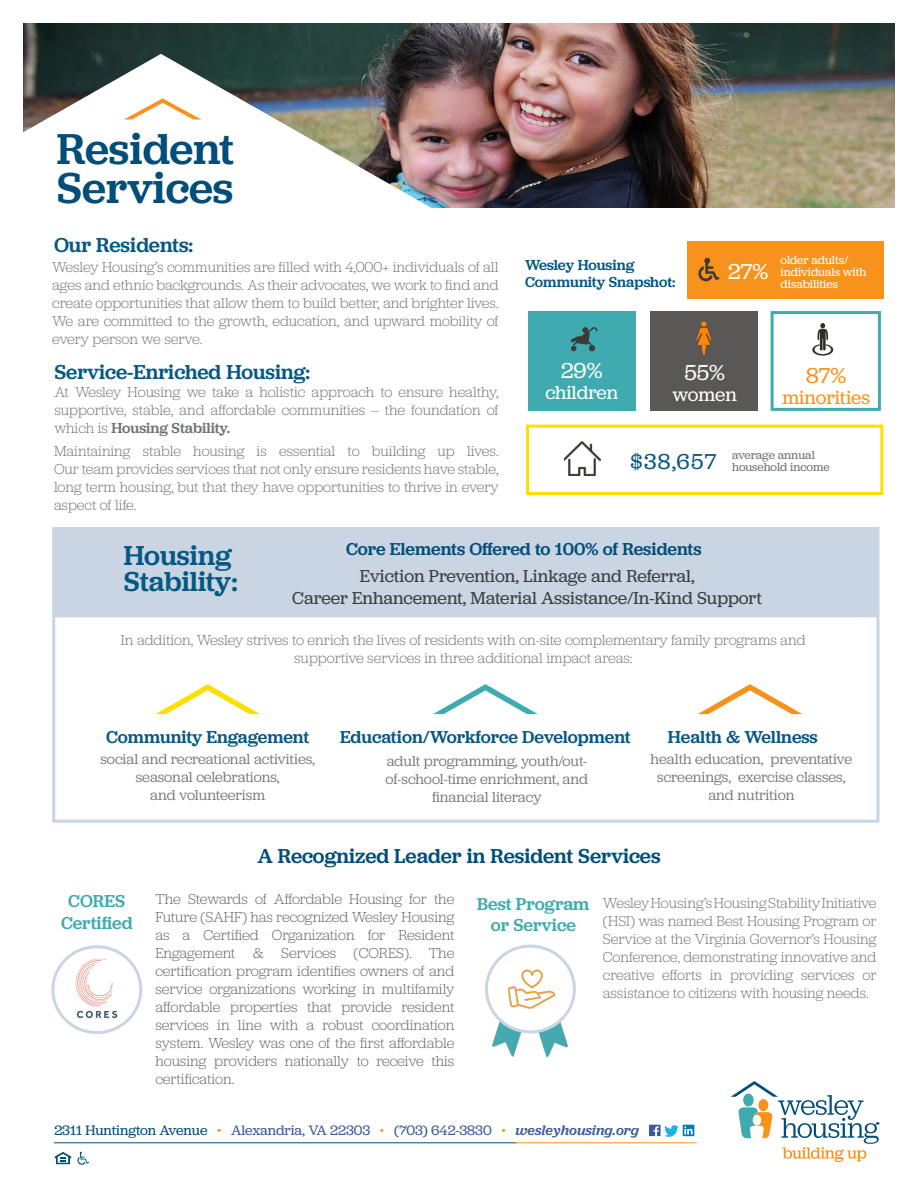
<style>
.page{position:relative;width:918px;height:1188px;background:#fff}
.page>*{position:absolute;margin:0;border:0;box-sizing:border-box;transform-origin:0 0}
.t1{font:500 45px/39px "Jubilat";color:#024e79}
.t2{font:500 28.5px/25.5px "Jubilat";letter-spacing:-.005em;color:#055883}
.t3{font:22.5px "Jubilat";color:#fff}
.t4{font:22.5px "Jubilat";color:#055883}
.t5{font:22.5px "Jubilat";color:#f7931d}
.t6{font:500 21px "Jubilat";color:#055883}
.t7{font:500 21px "Jubilat";color:#024e79}
.t8{font:19.5px "Jubilat";letter-spacing:-.005em;color:#fff}
.t9{font:19.5px "Jubilat";color:#f7931d}
.t10{font:18px/21.6px "Jubilat";color:#3e3e3f;text-align:center}
.t11{font:500 18px "Jubilat";letter-spacing:-.005em;color:#055883}
.t12{font:500 18px "Jubilat";color:#024e79}
.t13{font:500 18px/22.5px "Jubilat";color:#3fabb0;text-align:center}
.t14{font:300 15px/18px "Jubilat";letter-spacing:-.005em;color:#727376;text-align:justify}
.t15{font:300 15px/18px "Jubilat";color:#636366;text-align:justify}
.t16{font:15px/18px "Jubilat";color:#727376;text-align:center}
.t17{font:500 15px/16.5px "Jubilat";letter-spacing:-.005em;color:#055883}
.t18{font:14.25px "Jubilat";color:#3c5a99}
.t19{font:12px/12px "Jubilat";color:#fff}
.t20{font:12px/12px "Jubilat";letter-spacing:-.005em;color:#727376}
.s1{font-weight:500}
.s2{color:#024e79}
.s3{font-weight:700;color:#f7931d}
.s4{font-weight:500;font-style:italic}
</style>
<div class="page">
<div style="left:52px;top:614px;width:827px;height:209px;background:#fff;border:3px solid #c9d5e2"></div>
<div style="left:52px;top:527px;width:827px;height:89px;background:#c9d5e2"></div>
<img style="left:24px;top:24px;width:870px;height:184px">
<svg style="left:155px;top:684px;width:105px;height:30px"></svg>
<svg style="left:433px;top:684px;width:105px;height:30px"></svg>
<svg style="left:698px;top:684px;width:104px;height:30px"></svg>
<svg style="left:731px;top:1081px;width:148px;height:81px"></svg>
<img style="left:23px;top:54px;width:422px;height:154px">
<svg style="left:124px;top:98px;width:77px;height:22px"></svg>
<div style="left:687px;top:242px;width:196px;height:57px;background:#f7931d"></div>
<div style="left:528px;top:311px;width:108px;height:100px;background:#3fabb0"></div>
<div style="left:650px;top:311px;width:108px;height:100px;background:#5a5757"></div>
<div style="left:771px;top:311px;width:110px;height:100px;background:#fff;border:3px solid #3fabb0"></div>
<div style="left:526px;top:425px;width:357px;height:70px;background:#fff;border:3px solid #ffdf01"></div>
<img style="left:570px;top:327px;width:28px;height:25px">
<img style="left:696px;top:321px;width:16px;height:35px">
<img style="left:698px;top:257px;width:22px;height:25px">
<img style="left:812px;top:323px;width:22px;height:33px">
<img style="left:565px;top:441px;width:36px;height:35px">
<hr style="left:54px;top:1142px;width:463px;height:1px;background:#024e79">
<hr style="left:515px;top:1142px;width:182px;height:1px;background:#f7931d">
<div style="left:51px;top:945px;width:91px;height:89px;border:3px solid #c9d5e2;border-radius:50%"></div>
<img style="left:70px;top:954px;width:54px;height:69px">
<img style="left:487px;top:1003px;width:87px;height:55px">
<div style="left:486px;top:946px;width:88px;height:86px;background:#fff;border-radius:50%"></div>
<div style="left:485px;top:945px;width:91px;height:88px;border:3px solid #c9d5e2;border-radius:50%"></div>
<img style="left:507px;top:969px;width:49px;height:40px">
<div style="left:649px;top:1125px;width:12px;height:11px;background:#3c5a99"></div>
<div style="left:683px;top:1125px;width:11px;height:11px;background:#007bb6"></div>
<svg style="left:654px;top:1125px;width:39px;height:12px"></svg>
<svg style="left:77px;top:1152px;width:12px;height:13px"></svg>
<svg style="left:55px;top:1152px;width:16px;height:12px"></svg>
<p class="t1" style="left:57px;top:128px;width:179px">Resident<br>Services</p>
<p class="t6" style="left:54px;top:231px;width:141px">Our Residents:</p>
<p class="t14" style="left:52px;top:258px;width:448px">Wesley Housing’s communities are filled with 4,000+ individuals of all ages and ethnic backgrounds. As their advocates, we work to find and create opportunities that allow them to build better, and brighter lives.<br>We are committed to the growth, education, and upward mobility of every person we serve.</p>
<p class="t6" style="left:54px;top:358px;width:257px">Service-Enriched Housing:</p>
<p class="t14" style="left:54px;top:382px;width:446px">At Wesley Housing we take a holistic approach to ensure healthy, supportive, stable, and affordable communities -- the foundation of which is <span class="s1">Housing Stability.</span></p>
<p class="t14" style="left:54px;top:441px;width:446px">Maintaining stable housing is essential to building up lives.<br>Our team provides services that not only ensure residents have stable, long term housing, but that they have opportunities to thrive in every aspect of life.</p>
<p class="t17" style="left:525px;top:257px;width:152px">Wesley Housing<br>Community Snapshot:</p>
<p class="t3" style="left:728px;top:258px;width:42px">27%</p>
<p class="t19" style="left:781px;top:254px;width:69px">older adults/</p>
<p class="t19" style="left:781px;top:266px;width:87px">individuals with disabilities</p>
<p class="t3" style="left:561px;top:356px;width:43px">29%</p>
<p class="t8" style="left:545px;top:380px;width:74px">children</p>
<p class="t3" style="left:685px;top:358px;width:42px">55%</p>
<p class="t8" style="left:672px;top:382px;width:66px">women</p>
<p class="t5" style="left:806px;top:361px;width:41px">87%</p>
<p class="t9" style="left:782px;top:385px;width:89px">minorities</p>
<p class="t4" style="left:631px;top:447px;width:87px">$38,657</p>
<p class="t20" style="left:732px;top:448px;width:99px">average annual household income</p>
<p class="t2" style="left:124px;top:542px;width:116px">Housing<br>Stability:</p>
<p class="t12" style="left:346px;top:537px;width:357px">Core Elements Offered to 100% of Residents</p>
<p class="t10" style="left:292px;top:565px;width:471px">Eviction Prevention, Linkage and Referral,<br>Career Enhancement, Material Assistance/In-Kind Support</p>
<p class="t14" style="left:121px;top:630px;width:686px;text-align:center">In addition, Wesley strives to enrich the lives of residents with on-site complementary family programs and supportive services in three additional impact areas:</p>
<p class="t11" style="left:106px;top:725px;width:205px">Community Engagement</p>
<p class="t11" style="left:340px;top:725px;width:292px">Education/Workforce Development</p>
<p class="t11" style="left:668px;top:725px;width:151px">Health &amp; Wellness</p>
<p class="t16" style="left:100px;top:749px;width:216px">social and recreational activities, seasonal celebrations,<br>and volunteerism</p>
<p class="t16" style="left:386px;top:751px;width:204px">adult programming, youth/out&shy;of-school-time enrichment, and financial literacy</p>
<p class="t16" style="left:651px;top:750px;width:203px">health education, preventative screenings, exercise classes, and nutrition</p>
<p class="t7" style="left:257px;top:842px;width:405px">A Recognized Leader in Resident Services</p>
<p class="t15" style="left:155px;top:889px;width:300px">The Stewards of Affordable Housing for the Future (SAHF) has recognized Wesley Housing as a Certified Organization for Resident Engagement &amp; Services (CORES). The certification program identifies owners of and service organizations working in multifamily affordable properties that provide resident services in line with a robust coordination system. Wesley was one of the first affordable housing providers nationally to receive this certification.</p>
<p class="t14" style="left:603px;top:893px;width:275px">Wesley Housing’s Housing Stability Initiative (HSI) was named Best Housing Program or Service at the Virginia Governor’s Housing Conference, demonstrating innovative and creative efforts in providing services or assistance to citizens with housing needs.</p>
<p class="t13" style="left:61px;top:889px;width:73px">CORES<br>Certified</p>
<p class="t13" style="left:477px;top:893px;width:114px;line-height:21px">Best Program or Service</p>
<p class="t18" style="left:54px;top:1121px;width:586px"><span class="s2">2311 Huntington Avenue</span> <span class="s3">·</span> Alexandria, VA 22303 <span class="s3">·</span> (703) 642-3830 <span class="s3">·</span> <span class="s4">wesleyhousing.org</span></p>
</div>
